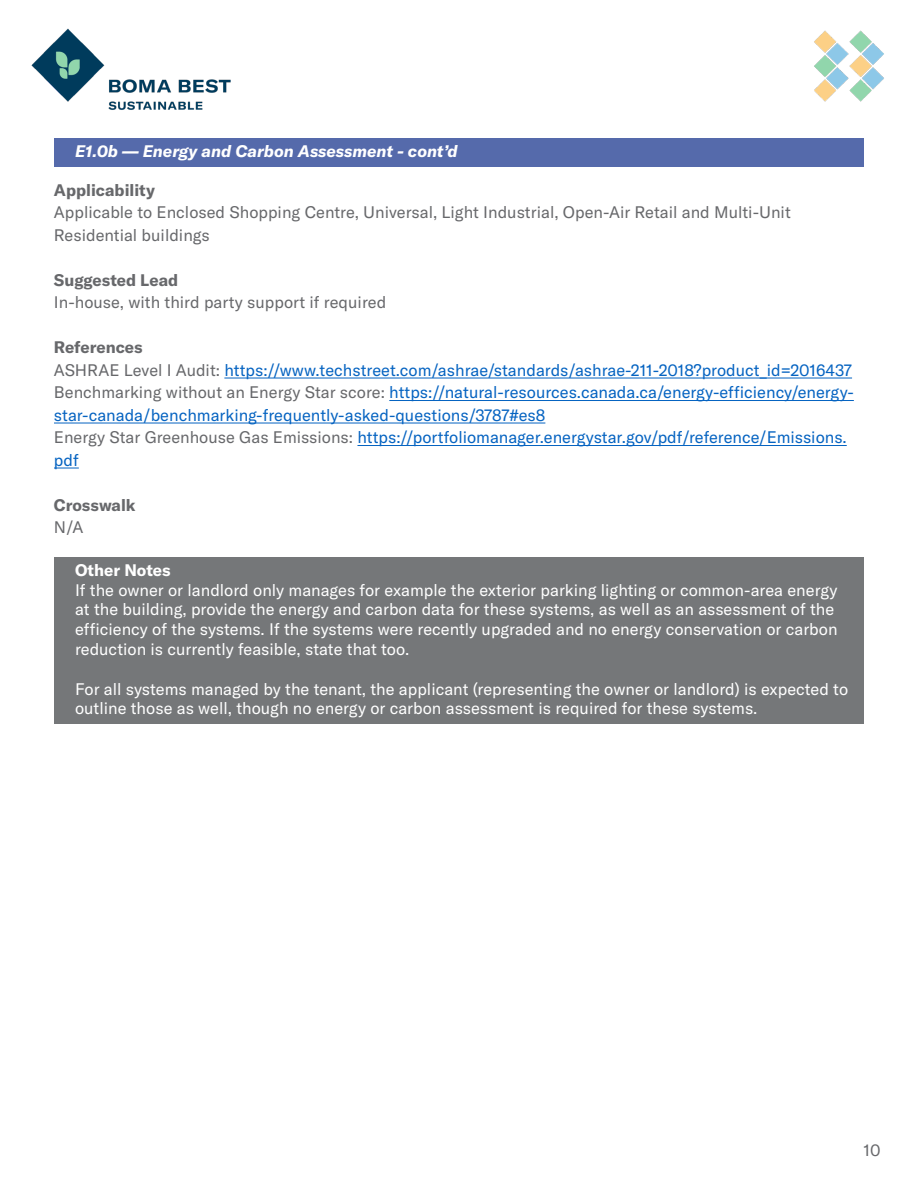
<style>
.page{position:relative;width:918px;height:1188px;background:#fff}
.page>*{position:absolute;margin:0;border:0;box-sizing:border-box;transform-origin:0 0}
.t1{font:16.5px/19.8px "GT America";color:#fff}
.t2{font:16.5px/22.5px "GT America";color:#0563c1}
.t3{font:16.5px/22.5px "GT America";color:#67686b}
.t4{font:italic 700 16.5px "GT America";color:#fff}
.t5{font:700 16.5px "GT America";color:#67686b}
.t6{font:700 16.5px "GT America";color:#fff}
.s1{font-weight:700;color:#67686b}
.s2{color:#67686b}
</style>
<div class="page">
<img style="left:31px;top:28px;width:200px;height:82px">
<img style="left:814px;top:30px;width:70px;height:72px">
<div style="left:54px;top:138px;width:810px;height:28px;background:#556aab"></div>
<hr style="left:224px;top:378px;width:628px;height:1px;background:#0563c1">
<hr style="left:389px;top:400px;width:465px;height:1px;background:#0563c1">
<hr style="left:54px;top:423px;width:491px;height:1px;background:#0563c1">
<hr style="left:357px;top:445px;width:490px;height:1px;background:#0563c1">
<svg style="left:54px;top:468px;width:25px;height:1px"></svg>
<div style="left:54px;top:557px;width:810px;height:28px;background:#757779"></div>
<div style="left:54px;top:577px;width:810px;height:87px;background:#757779"></div>
<div style="left:54px;top:656px;width:810px;height:28px;background:#757779"></div>
<div style="left:54px;top:676px;width:810px;height:48px;background:#757779"></div>
<p class="t4" style="left:75px;top:141px;width:384px">E1.0b — Energy and Carbon Assessment - cont’d</p>
<p class="t5" style="left:54px;top:180px;width:103px">Applicability</p>
<p class="t3" style="left:54px;top:201px;width:738px">Applicable to Enclosed Shopping Centre, Universal, Light Industrial, Open-Air Retail and Multi-Unit<br>Residential buildings</p>
<p class="t5" style="left:54px;top:270px;width:126px">Suggested Lead</p>
<p class="t3" style="left:54px;top:291px;width:334px">In-house, with third party support if required</p>
<p class="t2" style="left:54px;top:336px;width:801px"><span class="s1">References<br></span><span class="s2">ASHRAE Level I Audit:</span> https://www.techstreet.com/ashrae/standards/ashrae-211-2018?product_id=2016437<br><span class="s2">Benchmarking without an Energy Star score:</span> https://natural-resources.canada.ca/energy-efficiency/energy&shy;star-canada/benchmarking-frequently-asked-questions/3787#es8<br><span class="s2">Energy Star Greenhouse Gas Emissions:</span> https://portfoliomanager.energystar.gov/pdf/reference/Emissions. pdf</p>
<p class="t5" style="left:54px;top:495px;width:83px">Crosswalk</p>
<p class="t3" style="left:54px;top:516px;width:31px">N/A</p>
<p class="t6" style="left:75px;top:560px;width:97px">Other Notes</p>
<p class="t1" style="left:75px;top:580px;width:764px">If the owner or landlord only manages for example the exterior parking lighting or common-area energy at the building, provide the energy and carbon data for these systems, as well as an assessment of the efficiency of the systems. If the systems were recently upgraded and no energy conservation or carbon reduction is currently feasible, state that too.</p>
<p class="t1" style="left:75px;top:679px;width:775px">For all systems managed by the tenant, the applicant (representing the owner or landlord) is expected to outline those as well, though no energy or carbon assessment is required for these systems.</p>
<p class="t3" style="left:864px;top:1139px;width:19px">10</p>
</div>
